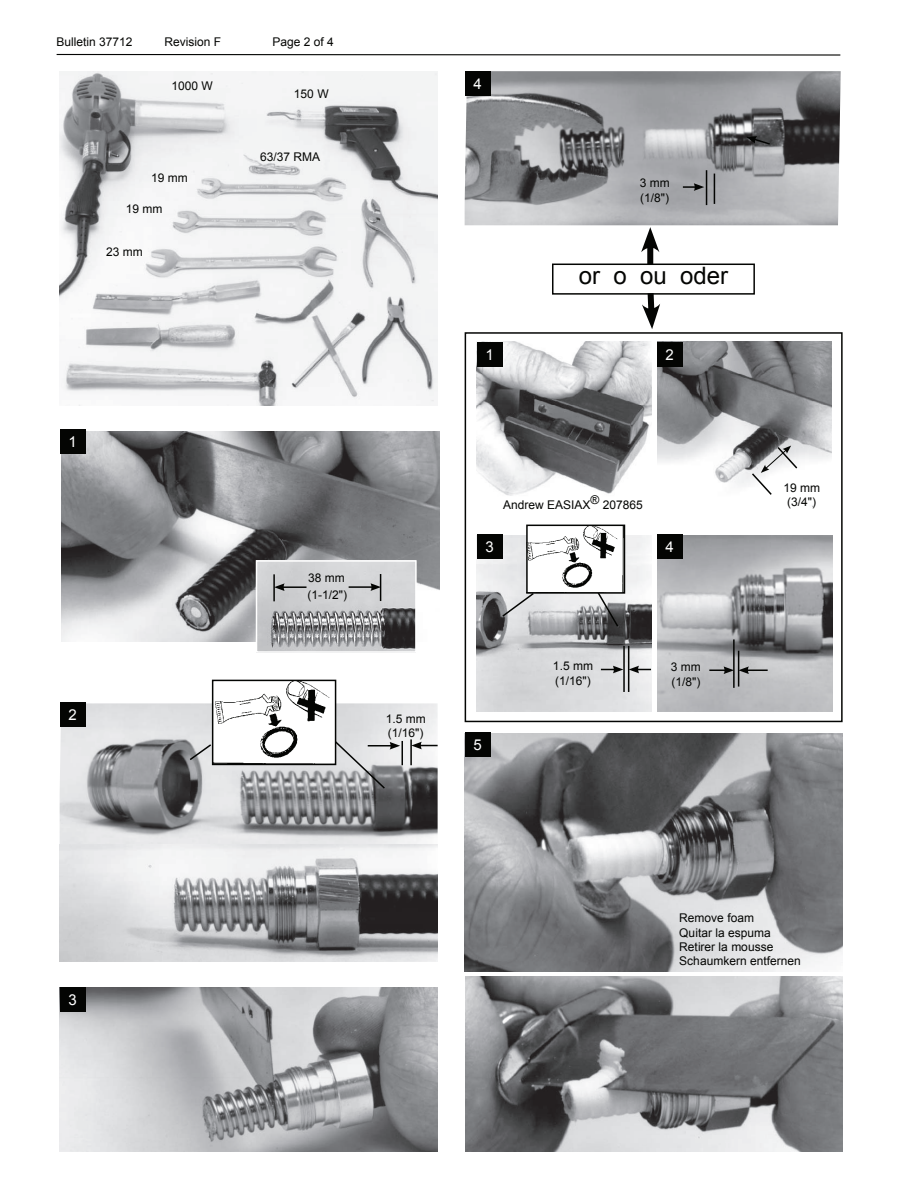
<style>
.page{position:relative;width:918px;height:1188px;background:#fff}
.page>*{position:absolute;margin:0;border:0;box-sizing:border-box;transform-origin:0 0}
.t1{font:24px "Arial";color:#040503}
.t2{font:15px "Arial";color:#fff}
.t3{font:12px/14.4px "Arial";color:#040503}
</style>
<div class="page">
<div style="left:465px;top:332px;width:378px;height:390px;border:2px solid #040503"></div>
<div style="left:552px;top:264px;width:203px;height:31px;border:2px solid #040503"></div>
<img style="left:465px;top:733px;width:378px;height:238px">
<img style="left:466px;top:976px;width:377px;height:175px">
<img style="left:60px;top:703px;width:378px;height:141px">
<svg style="left:188px;top:743px;width:24px;height:19px"></svg>
<img style="left:215px;top:683px;width:118px;height:79px">
<div style="left:212px;top:680px;width:124px;height:85px;border:2px solid #040503"></div>
<svg style="left:60px;top:844px;width:378px;height:117px"></svg>
<svg style="left:412px;top:742px;width:26px;height:7px"></svg>
<svg style="left:333px;top:739px;width:70px;height:51px;background:#b3b4b6"></svg>
<hr style="left:410px;top:739px;width:2px;height:26px;background:#040503">
<img style="left:60px;top:71px;width:378px;height:335px">
<img style="left:60px;top:987px;width:377px;height:164px">
<img style="left:476px;top:341px;width:175px;height:155px">
<img style="left:658px;top:341px;width:173px;height:166px">
<svg style="left:750px;top:445px;width:49px;height:51px"></svg>
<img style="left:477px;top:535px;width:175px;height:177px">
<img style="left:658px;top:535px;width:174px;height:177px">
<hr style="left:623px;top:646px;width:2px;height:46px;background:#040503">
<hr style="left:628px;top:646px;width:1px;height:46px;background:#040503">
<svg style="left:629px;top:666px;width:22px;height:7px"></svg>
<svg style="left:601px;top:666px;width:22px;height:7px"></svg>
<hr style="left:733px;top:639px;width:2px;height:49px;background:#040503">
<hr style="left:738px;top:651px;width:1px;height:36px;background:#040503">
<svg style="left:709px;top:666px;width:59px;height:8px"></svg>
<svg style="left:595px;top:594px;width:25px;height:34px"></svg>
<img style="left:529px;top:528px;width:93px;height:63px">
<div style="left:526px;top:525px;width:99px;height:69px;border:2px solid #040503"></div>
<svg style="left:501px;top:591px;width:34px;height:27px"></svg>
<img style="left:61px;top:432px;width:378px;height:209px">
<img style="left:259px;top:563px;width:155px;height:87px">
<div style="left:256px;top:560px;width:161px;height:93px;border:2px solid #fff"></div>
<hr style="left:273px;top:574px;width:2px;height:27px;background:#040503">
<hr style="left:282px;top:586px;width:25px;height:2px;background:#040503">
<svg style="left:274px;top:583px;width:11px;height:8px"></svg>
<hr style="left:349px;top:586px;width:24px;height:2px;background:#040503">
<svg style="left:371px;top:574px;width:10px;height:27px"></svg>
<img style="left:465px;top:71px;width:376px;height:154px">
<hr style="left:714px;top:174px;width:1px;height:30px;background:#040503">
<hr style="left:706px;top:170px;width:1px;height:35px;background:#040503">
<svg style="left:683px;top:183px;width:21px;height:8px"></svg>
<svg style="left:746px;top:136px;width:26px;height:10px"></svg>
<svg style="left:642px;top:292px;width:18px;height:37px"></svg>
<div style="left:647px;top:242px;width:6px;height:23px;background:#040503"></div>
<svg style="left:641px;top:227px;width:18px;height:25px"></svg>
<svg style="left:56px;top:53px;width:785px;height:3px"></svg>
<div style="left:60px;top:430px;width:25px;height:24px;background:#040503"></div>
<div style="left:60px;top:703px;width:25px;height:24px;background:#040503"></div>
<div style="left:60px;top:988px;width:25px;height:24px;background:#040503"></div>
<div style="left:465px;top:71px;width:25px;height:24px;background:#040503"></div>
<div style="left:477px;top:343px;width:25px;height:24px;background:#040503"></div>
<div style="left:657px;top:343px;width:25px;height:24px;background:#040503"></div>
<div style="left:477px;top:535px;width:25px;height:24px;background:#040503"></div>
<div style="left:657px;top:535px;width:25px;height:24px;background:#040503"></div>
<div style="left:465px;top:733px;width:25px;height:24px;background:#040503"></div>
<p class="t3" style="left:57px;top:35px;width:78px">Bulletin 37712</p>
<p class="t3" style="left:165px;top:35px;width:58px">Revision F</p>
<p class="t3" style="left:273px;top:35px;width:63px">Page 2 of 4</p>
<p class="t3" style="left:172px;top:79px;width:43px">1000 W</p>
<p class="t3" style="left:151px;top:170px;width:38px">19 mm</p>
<p class="t3" style="left:126px;top:202px;width:38px">19 mm</p>
<p class="t3" style="left:106px;top:245px;width:38px">23 mm</p>
<p class="t3" style="left:294px;top:87px;width:36px">150 W</p>
<p class="t3" style="left:260px;top:149px;width:62px">63/37 RMA</p>
<p class="t2" style="left:68px;top:432px;width:10px">1</p>
<p class="t2" style="left:68px;top:705px;width:10px">2</p>
<p class="t3" style="left:308px;top:571px;width:38px">38 mm</p>
<p class="t3" style="left:307px;top:587px;width:41px">(1-1/2")</p>
<p class="t3" style="left:386px;top:712px;width:42px">1.5 mm (1/16")</p>
<p class="t2" style="left:473px;top:74px;width:10px">4</p>
<p class="t3" style="left:640px;top:176px;width:31px">3 mm (1/8")</p>
<h1 class="t1" style="left:579px;top:260px;width:151px">or o ou oder</h1>
<p class="t2" style="left:485px;top:345px;width:10px">1</p>
<p class="t2" style="left:665px;top:345px;width:10px">2</p>
<p class="t3" style="left:503px;top:498px;width:141px">Andrew EASIAX® 207865</p>
<p class="t2" style="left:485px;top:537px;width:10px">3</p>
<p class="t2" style="left:665px;top:537px;width:10px">4</p>
<p class="t2" style="left:473px;top:735px;width:10px">5</p>
<p class="t3" style="left:553px;top:659px;width:42px">1.5 mm (1/16")</p>
<p class="t3" style="left:671px;top:660px;width:31px">3 mm (1/8")</p>
<p class="t3" style="left:783px;top:480px;width:38px;text-align:center">19 mm (3/4")</p>
<p class="t2" style="left:68px;top:990px;width:10px">3</p>
<p class="t3" style="left:679px;top:911px;width:123px">Remove foam<br>Quitar la espuma<br>Retirer la mousse<br>Schaumkern entfernen</p>
</div>
